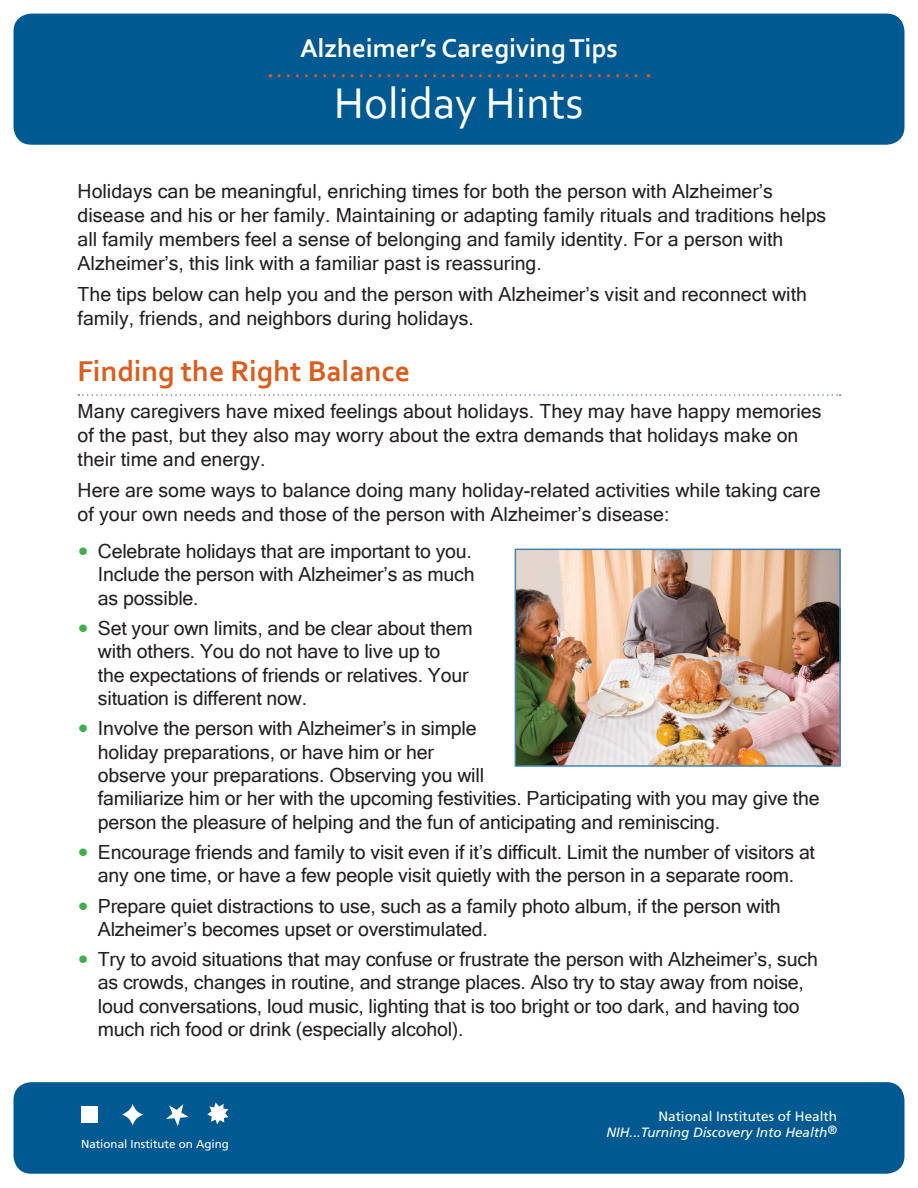
<style>
.page{position:relative;width:918px;height:1188px;background:#fff}
.page>*{position:absolute;margin:0;border:0;box-sizing:border-box;transform-origin:0 0}
.t1{font:45px "Corbel";color:#fff}
.t2{font:700 30px "Corbel";color:#db5c1c}
.t3{font:700 27px "Corbel";color:#fff}
.body_text-_13_16{font:19.5px/23.4px "Microsoft Sans Serif";letter-spacing:-.01em;color:#231f20}
.t4{font:italic 13.5px/16.2px "Frutiger LT Std";color:#fff;text-align:right}
.t5{font:11.55px "Frutiger LT Std";color:#fff}
.s1{font-family:"Verdana";font-size:21px;color:#40ae49}
.s2{font-style:normal}
</style>
<div class="page">
<svg style="left:78px;top:394px;width:763px;height:2px"></svg>
<div style="left:14px;top:14px;width:890px;height:131px;background:#005a91;border-radius:18px"></div>
<div style="left:14px;top:1082px;width:890px;height:92px;background:#005a91;border-radius:18px"></div>
<img style="left:518px;top:552px;width:320px;height:212px">
<div style="left:515px;top:549px;width:326px;height:218px;border:2px solid #4283b2"></div>
<div style="left:81px;top:1107px;width:16px;height:16px;background:#fff"></div>
<svg style="left:122px;top:1104px;width:22px;height:22px"></svg>
<svg style="left:166px;top:1104px;width:23px;height:22px"></svg>
<svg style="left:207px;top:1103px;width:21px;height:21px"></svg>
<svg style="left:279px;top:74px;width:370px;height:3px"></svg>
<h1 class="t3" style="left:300px;top:31px;width:319px">Alzheimer’s Caregiving Tips</h1>
<h1 class="t1" style="left:334px;top:75px;width:251px">Holiday Hints</h1>
<p class="body_text-_13_16" style="left:78px;top:178px;width:750px;line-height:24px">Holidays can be meaningful, enriching times for both the person with Alzheimer’s disease and his or her family. Maintaining or adapting family rituals and traditions helps all family members feel a sense of belonging and family identity. For a person with Alzheimer’s, this link with a familiar past is reassuring.</p>
<p class="body_text-_13_16" style="left:78px;top:281px;width:731px;line-height:24px">The tips below can help you and the person with Alzheimer’s visit and reconnect with family, friends, and neighbors during holidays.</p>
<h2 class="t2" style="left:78px;top:352px;width:334px">Finding the Right Balance</h2>
<p class="body_text-_13_16" style="left:78px;top:399px;width:745px;line-height:24px">Many caregivers have mixed feelings about holidays. They may have happy memories of the past, but they also may worry about the extra demands that holidays make on their time and energy.</p>
<p class="body_text-_13_16" style="left:78px;top:477px;width:745px;line-height:24px">Here are some ways to balance doing many holiday-related activities while taking care of your own needs and those of the person with Alzheimer’s disease:</p>
<p class="body_text-_13_16" style="left:98px;top:539px;width:378px;text-indent:-20px"><span class="s1">•</span> Celebrate holidays that are important to you.<br>Include the person with Alzheimer’s as much as possible.</p>
<p class="body_text-_13_16" style="left:98px;top:616px;width:376px;text-indent:-20px"><span class="s1">•</span> Set your own limits, and be clear about them with others. You do not have to live up to<br>the expectations of friends or relatives. Your situation is different now.</p>
<p class="body_text-_13_16" style="left:98px;top:716px;width:723px;text-indent:-20px"><span class="s1">•</span> Involve the person with Alzheimer’s in simple<br>holiday preparations, or have him or her<br>observe your preparations. Observing you will<br>familiarize him or her with the upcoming festivities. Participating with you may give the person the pleasure of helping and the fun of anticipating and reminiscing.</p>
<p class="body_text-_13_16" style="left:78px;top:840px;width:739px;text-align:center"><span class="s1">•</span> Encourage friends and family to visit even if it’s difficult. Limit the number of visitors at any one time, or have a few people visit quietly with the person in a separate room.</p>
<p class="body_text-_13_16" style="left:98px;top:893px;width:684px;text-indent:-20px"><span class="s1">•</span> Prepare quiet distractions to use, such as a family photo album, if the person with<br>Alzheimer’s becomes upset or overstimulated.</p>
<p class="body_text-_13_16" style="left:98px;top:947px;width:722px;text-indent:-20px"><span class="s1">•</span> Try to avoid situations that may confuse or frustrate the person with Alzheimer’s, such as crowds, changes in routine, and strange places. Also try to stay away from noise, loud conversations, loud music, lighting that is too bright or too dark, and having too much rich food or drink (especially alcohol).</p>
<p class="t5" style="left:81px;top:1138px;width:149px">National Institute on Aging</p>
<p class="t4" style="left:606px;top:1108px;width:232px"><span class="s2">National Institutes of Health<br></span>NIH...Turning Discovery Into Health<sup>®</sup></p>
</div>
